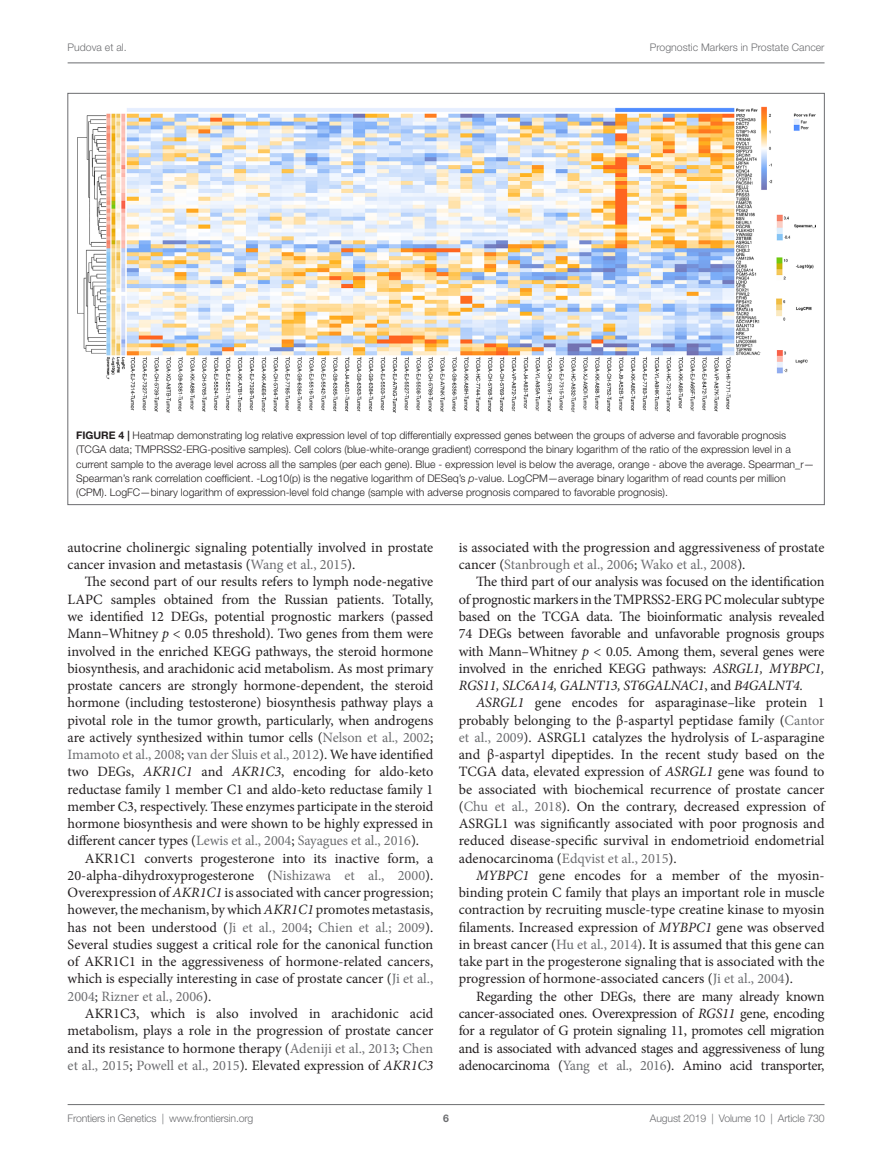
<style>
.page{position:relative;width:893px;height:1170px;background:#fff}
.page>*{position:absolute;margin:0;border:0;box-sizing:border-box;transform-origin:0 0}
.T{font:14.25px/17.2px "Minion Pro";letter-spacing:-.005em;color:#231f20;text-align:justify}
.FC{font:300 10.5px/14.2px "Helvetica Neue LT Std";color:#231f20}
.t1{font:300 10.5px "Helvetica Neue LT Std";letter-spacing:-.015em;color:#6c6d70}
.t2{font:700 10.5px "Helvetica Neue LT Std";color:#6c6d70}
.s1{font-weight:700}
.s2{font-style:italic}
.s3{color:#6c6d70}
</style>
<div class="page">
<hr style="left:68px;top:63px;width:756px;height:1px;background:#6c6d70">
<hr style="left:68px;top:1104px;width:756px;height:1px;background:#6c6d70">
<img style="left:77px;top:106px;width:738px;height:306px">
<p class="t1" style="left:68px;top:41px;width:61px">Pudova et al.</p>
<p class="t1" style="left:650px;top:41px;width:176px">Prognostic Markers in Prostate Cancer</p>
<p class="FC" style="left:76px;top:428px;width:740px"><span class="s1">FIGURE 4 |</span> Heatmap demonstrating log relative expression level of top differentially expressed genes between the groups of adverse and favorable prognosis (TCGA data; TMPRSS2-ERG-positive samples). Cell colors (blue-white-orange gradient) correspond the binary logarithm of the ratio of the expression level in a current sample to the average level across all the samples (per each gene). Blue - expression level is below the average, orange - above the average. Spearman_r— Spearman’s rank correlation coefficient. -Log10(p) is the negative logarithm of DESeq’s <span class="s2">p</span>-value. LogCPM—average binary logarithm of read counts per million (CPM). LogFC—binary logarithm of expression-level fold change (sample with adverse prognosis compared to favorable prognosis).</p>
<p class="T" style="left:68px;top:539px;width:367px">autocrine cholinergic signaling potentially involved in prostate cancer invasion and metastasis (<span class="s3">Wang et al., 2015</span>).</p>
<p class="T" style="left:68px;top:573px;width:367px;text-indent:17px">The second part of our results refers to lymph node-negative LAPC samples obtained from the Russian patients. Totally, we identified 12 DEGs, potential prognostic markers (passed Mann–Whitney <span class="s2">p</span> &lt; 0.05 threshold). Two genes from them were involved in the enriched KEGG pathways, the steroid hormone biosynthesis, and arachidonic acid metabolism. As most primary prostate cancers are strongly hormone-dependent, the steroid hormone (including testosterone) biosynthesis pathway plays a pivotal role in the tumor growth, particularly, when androgens are actively synthesized within tumor cells (<span class="s3">Nelson et al., 2002</span>; <span class="s3">Imamoto et al., 2008</span>; <span class="s3">van der Sluis et al., 2012</span>). We have identified two DEGs, <span class="s2">AKR1C1</span> and <span class="s2">AKR1C3</span>, encoding for aldo-keto reductase family 1 member C1 and aldo-keto reductase family 1 member C3, respectively. These enzymes participate in the steroid hormone biosynthesis and were shown to be highly expressed in different cancer types (<span class="s3">Lewis et al., 2004</span>; <span class="s3">Sayagues et al., 2016</span>).</p>
<p class="T" style="left:68px;top:849px;width:367px;text-indent:17px">AKR1C1 converts progesterone into its inactive form, a 20-alpha-dihydroxyprogesterone (<span class="s3">Nishizawa et al., 2000</span>).<br>Overexpression of <span class="s2">AKR1C1</span> is associated with cancer progression; however, the mechanism, by which <span class="s2">AKR1C1</span> promotes metastasis, has not been understood (<span class="s3">Ji et al., 2004</span>; <span class="s3">Chien et al.; 2009</span>).<br>Several studies suggest a critical role for the canonical function of AKR1C1 in the aggressiveness of hormone-related cancers, which is especially interesting in case of prostate cancer (<span class="s3">Ji et al., 2004</span>; <span class="s3">Rizner et al., 2006</span>).</p>
<p class="T" style="left:68px;top:1004px;width:367px;text-indent:17px">AKR1C3, which is also involved in arachidonic acid metabolism, plays a role in the progression of prostate cancer and its resistance to hormone therapy (<span class="s3">Adeniji et al., 2013</span>; <span class="s3">Chen et al., 2015</span>; <span class="s3">Powell et al., 2015</span>). Elevated expression of <span class="s2">AKR1C3</span></p>
<p class="T" style="left:459px;top:539px;width:367px">is associated with the progression and aggressiveness of prostate cancer (<span class="s3">Stanbrough et al., 2006</span>; <span class="s3">Wako et al., 2008</span>).</p>
<p class="T" style="left:459px;top:573px;width:367px;text-indent:17px">The third part of our analysis was focused on the identification of prognostic markers in the TMPRSS2-ERG PC molecular subtype based on the TCGA data. The bioinformatic analysis revealed 74 DEGs between favorable and unfavorable prognosis groups with Mann–Whitney <span class="s2">p</span> &lt; 0.05. Among them, several genes were involved in the enriched KEGG pathways: <span class="s2">ASRGL1, MYBPC1, RGS11, SLC6A14, GALNT13, ST6GALNAC1</span>, and <span class="s2">B4GALNT4.</span></p>
<p class="T" style="left:459px;top:694px;width:367px;text-indent:17px"><span class="s2">ASRGL1</span> gene encodes for asparaginase–like protein 1 probably belonging to the β-aspartyl peptidase family (<span class="s3">Cantor et al., 2009</span>). ASRGL1 catalyzes the hydrolysis of L-asparagine and β-aspartyl dipeptides. In the recent study based on the TCGA data, elevated expression of <span class="s2">ASRGL1</span> gene was found to be associated with biochemical recurrence of prostate cancer (<span class="s3">Chu et al., 2018</span>). On the contrary, decreased expression of ASRGL1 was significantly associated with poor prognosis and reduced disease-specific survival in endometrioid endometrial adenocarcinoma (<span class="s3">Edqvist et al., 2015</span>).</p>
<p class="T" style="left:459px;top:866px;width:367px;text-indent:17px"><span class="s2">MYBPC1</span> gene encodes for a member of the myosin&shy;binding protein C family that plays an important role in muscle contraction by recruiting muscle-type creatine kinase to myosin filaments. Increased expression of <span class="s2">MYBPC1</span> gene was observed in breast cancer (<span class="s3">Hu et al., 2014</span>). It is assumed that this gene can take part in the progesterone signaling that is associated with the progression of hormone-associated cancers (<span class="s3">Ji et al., 2004</span>).</p>
<p class="T" style="left:459px;top:987px;width:367px;text-indent:17px">Regarding the other DEGs, there are many already known cancer-associated ones. Overexpression of <span class="s2">RGS11</span> gene, encoding for a regulator of G protein signaling 11, promotes cell migration and is associated with advanced stages and aggressiveness of lung adenocarcinoma (<span class="s3">Yang et al., 2016</span>). Amino acid transporter,</p>
<p class="t1" style="left:68px;top:1111px;width:187px">Frontiers in Genetics | www.frontiersin.org</p>
<p class="t2" style="left:443px;top:1111px;width:7px">6</p>
<p class="t1" style="left:650px;top:1111px;width:176px">August 2019 | Volume 10 | Article 730</p>
</div>
